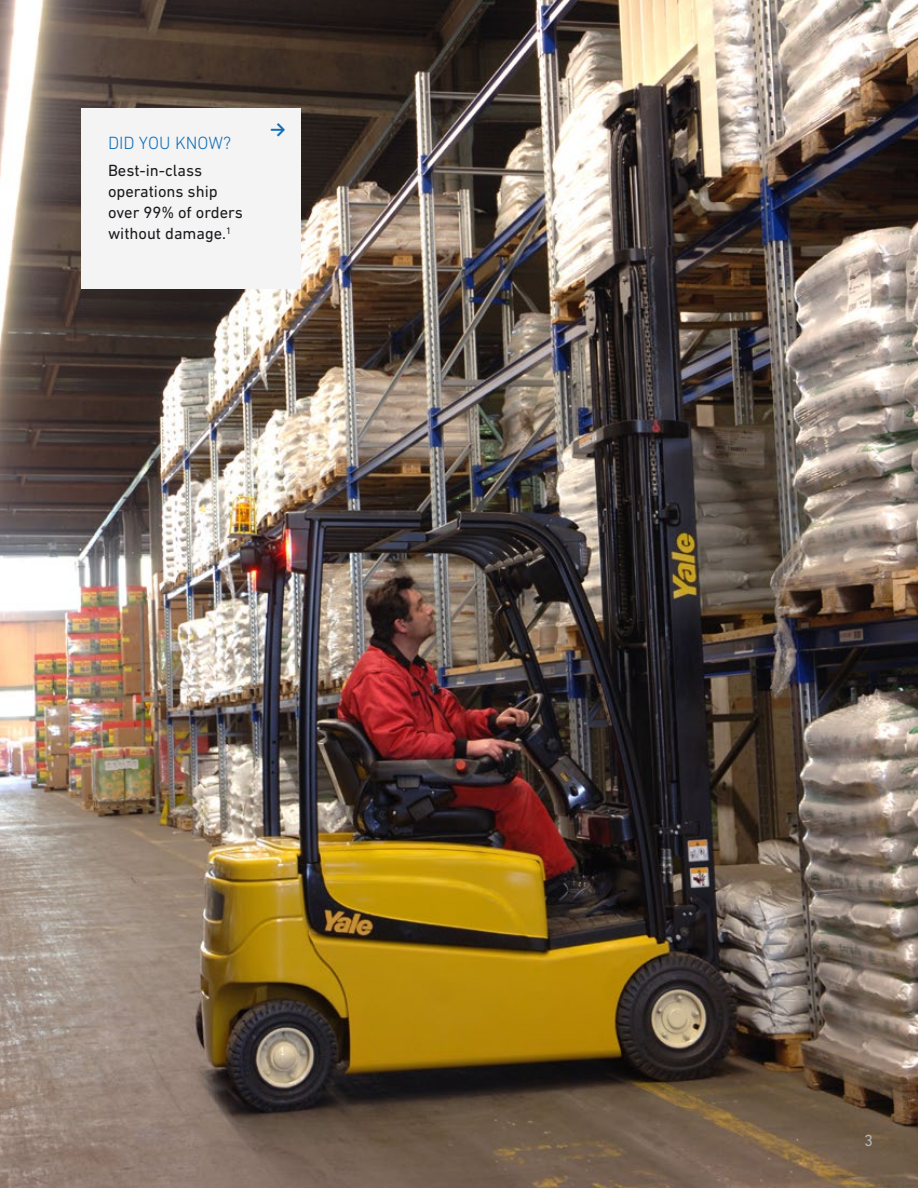
<style>
.page{position:relative;width:918px;height:1188px;background:#fff}
.page>*{position:absolute;margin:0;border:0;box-sizing:border-box;transform-origin:0 0}
.t1{font:300 18px "DIN Next LT Pro";color:#126fb7}
.t2{font:700 18px "Calibri";color:#126fb7}
.t3{font:16.5px/21px "DIN Next LT Pro";color:#1a1b1e}
.t4{font:16.5px "DIN Next LT Pro";color:#b4b6b8}
</style>
<div class="page">
<img style="left:0;top:0;width:918px;height:1188px">
<div style="left:81px;top:108px;width:219px;height:180px;background:#f4f4f4"></div>
<p class="t1" style="left:108px;top:132px;width:125px">DID YOU KNOW?</p>
<p class="t3" style="left:108px;top:160px;width:136px">Best-in-class operations ship over 99% of orders without damage.<sup>1</sup></p>
<p class="t2" style="left:270px;top:118px;width:18px">→</p>
<p class="t4" style="left:864px;top:1131px;width:10px">3</p>
</div>
